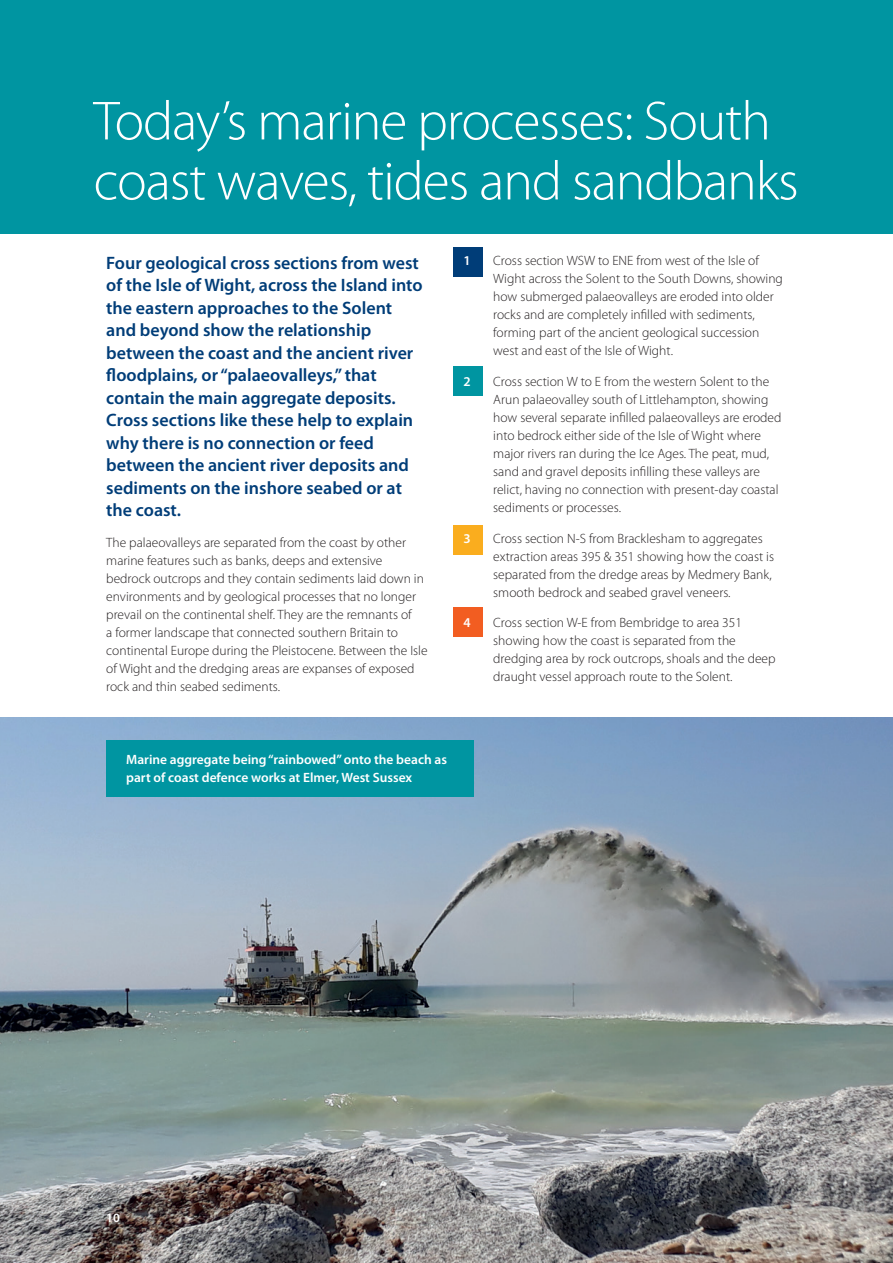
<style>
.page{position:relative;width:893px;height:1263px;background:#fff}
.page>*{position:absolute;margin:0;border:0;box-sizing:border-box;transform-origin:0 0}
.t1{font:300 55.5px/60px "Myriad Pro";letter-spacing:-.02em;color:#fff}
.t2{font:600 18px/22.5px "Myriad Pro";color:#003d78}
.t3{font:300 13.5px/18px "Myriad Pro";color:#231f20}
.t4{font:600 13.5px/18px "Myriad Pro";color:#fff}
.t5{font:600 12.75px "Myriad Pro";color:#fff}
</style>
<div class="page">
<div style="left:0;top:0;width:893px;height:234px;background:#0095a1"></div>
<img style="left:0;top:717px;width:893px;height:546px">
<div style="left:106px;top:740px;width:368px;height:56px;background:#0095a1"></div>
<div style="left:453px;top:247px;width:29px;height:29px;background:#003d78"></div>
<div style="left:453px;top:367px;width:29px;height:29px;background:#0095a1"></div>
<div style="left:453px;top:525px;width:29px;height:30px;background:#faad1e"></div>
<div style="left:453px;top:607px;width:29px;height:29px;background:#f25d21"></div>
<h1 class="t1" style="left:94px;top:92px;width:707px">Today’s marine processes: South coast waves, tides and sandbanks</h1>
<p class="t2" style="left:106px;top:251px;width:318px">Four geological cross sections from west of the Isle of Wight, across the Island into the eastern approaches to the Solent and beyond show the relationship between the coast and the ancient river floodplains, or “palaeovalleys,” that contain the main aggregate deposits.<br>Cross sections like these help to explain why there is no connection or feed between the ancient river deposits and sediments on the inshore seabed or at the coast.</p>
<p class="t3" style="left:106px;top:534px;width:323px">The palaeovalleys are separated from the coast by other marine features such as banks, deeps and extensive bedrock outcrops and they contain sediments laid down in environments and by geological processes that no longer prevail on the continental shelf. They are the remnants of<br>a former landscape that connected southern Britain to continental Europe during the Pleistocene. Between the Isle of Wight and the dredging areas are expanses of exposed rock and thin seabed sediments.</p>
<p class="t4" style="left:463px;top:251px;width:9px">1</p>
<p class="t3" style="left:493px;top:252px;width:291px">Cross section WSW to ENE from west of the Isle of Wight across the Solent to the South Downs, showing how submerged palaeovalleys are eroded into older rocks and are completely infilled with sediments, forming part of the ancient geological succession west and east of the Isle of Wight.</p>
<p class="t4" style="left:463px;top:372px;width:9px">2</p>
<p class="t3" style="left:493px;top:373px;width:290px">Cross section W to E from the western Solent to the Arun palaeovalley south of Littlehampton, showing how several separate infilled palaeovalleys are eroded into bedrock either side of the Isle of Wight where major rivers ran during the Ice Ages. The peat, mud, sand and gravel deposits infilling these valleys are relict, having no connection with present-day coastal sediments or processes.</p>
<p class="t4" style="left:463px;top:529px;width:9px">3</p>
<p class="t3" style="left:493px;top:529px;width:282px">Cross section N-S from Bracklesham to aggregates extraction areas 395 &amp; 351 showing how the coast is separated from the dredge areas by Medmery Bank, smooth bedrock and seabed gravel veneers.</p>
<p class="t4" style="left:463px;top:614px;width:9px">4</p>
<p class="t3" style="left:493px;top:614px;width:284px">Cross section W-E from Bembridge to area 351 showing how the coast is separated from the dredging area by rock outcrops, shoals and the deep draught vessel approach route to the Solent.</p>
<p class="t4" style="left:126px;top:750px;width:322px">Marine aggregate being “rainbowed” onto the beach as part of coast defence works at Elmer, West Sussex</p>
<p class="t5" style="left:106px;top:1209px;width:15px">10</p>
</div>
